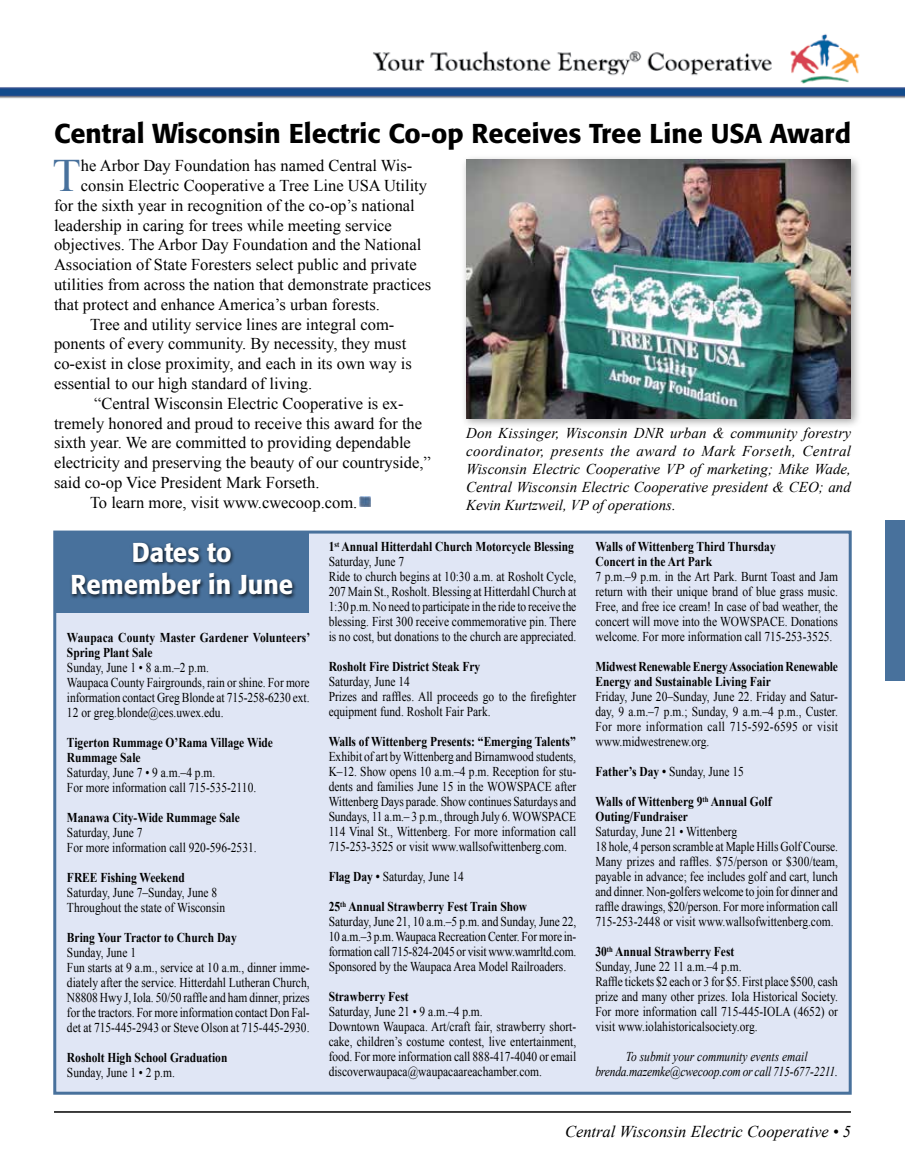
<style>
.page{position:relative;width:905px;height:1175px;background:#fff}
.page>*{position:absolute;margin:0;border:0;box-sizing:border-box;transform-origin:0 0}
.t1{font:46.35px "Times New Roman";color:#48719c}
.t2{font:500 27px "Formata";color:#000}
.t3{font:500 27px/32.4px "Formata";color:#fff;text-align:center;scale:.95 1}
.t4{font:16.5px "Times New Roman";color:#000}
.t5{font:italic 16.5px "Times New Roman";color:#000}
.t6{font:italic 15px/18px "Times New Roman";color:#000;text-align:justify}
.t7{font:13.5px/15px "Times New Roman";color:#000;scale:.85 1}
.t8{font:italic 13.5px/15px "Times New Roman";letter-spacing:-.015em;color:#000;text-align:center;scale:.85 1}
.t9{font:700 13.5px/15px "Times New Roman";color:#000;scale:.85 1}
.s1{font-weight:700}
.s2{font-weight:400}
</style>
<div class="page">
<div style="left:53px;top:530px;width:798px;height:564px;background:#e0e6f5;border:3px solid #48719c"></div>
<div style="left:55px;top:531px;width:254px;height:81px;background:#48719c"></div>
<img style="left:0;top:34px;width:904px;height:65px">
<hr style="left:54px;top:1111px;width:796px;height:1px;background:#000">
<div style="left:885px;top:520px;width:19px;height:160px;background:#48719c"></div>
<div style="left:460px;top:154px;width:401px;height:275px;background:#000;opacity:.35"></div>
<img style="left:466px;top:160px;width:384px;height:258px">
<div style="left:70px;top:541px;width:227px;height:59px;background:#000;opacity:.75"></div>
<svg style="left:360px;top:496px;width:10px;height:11px"></svg>
<p class="t2" style="left:54px;top:117px;width:798px">Central Wisconsin Electric Co-op Receives Tree Line USA Award</p>
<p class="t1" style="left:53px;top:144px;width:30px">T</p>
<p class="t4" style="left:81px;top:154px;width:333px">he Arbor Day Foundation has named Central Wis-</p>
<p class="t4" style="left:81px;top:174px;width:347px">consin Electric Cooperative a Tree Line USA Utility</p>
<p class="t4" style="left:54px;top:194px;width:362px">for the sixth year in recognition of the co-op’s national</p>
<p class="t4" style="left:54px;top:214px;width:339px">leadership in caring for trees while meeting service</p>
<p class="t4" style="left:54px;top:234px;width:369px">objectives. The Arbor Day Foundation and the National</p>
<p class="t4" style="left:54px;top:253px;width:364px">Association of State Foresters select public and private</p>
<p class="t4" style="left:54px;top:273px;width:379px">utilities from across the nation that demonstrate practices</p>
<p class="t4" style="left:54px;top:293px;width:327px">that protect and enhance America’s urban forests.</p>
<p class="t4" style="left:90px;top:313px;width:306px">Tree and utility service lines are integral com-</p>
<p class="t4" style="left:54px;top:333px;width:354px">ponents of every community. By necessity, they must</p>
<p class="t4" style="left:54px;top:352px;width:359px">co-exist in close proximity, and each in its own way is</p>
<p class="t4" style="left:54px;top:372px;width:260px">essential to our high standard of living.</p>
<p class="t4" style="left:94px;top:392px;width:311px">“Central Wisconsin Electric Cooperative is ex-</p>
<p class="t4" style="left:54px;top:412px;width:369px">tremely honored and proud to receive this award for the</p>
<p class="t4" style="left:54px;top:432px;width:358px">sixth year. We are committed to providing dependable</p>
<p class="t4" style="left:54px;top:451px;width:378px">electricity and preserving the beauty of our countryside,”</p>
<p class="t4" style="left:54px;top:471px;width:267px">said co-op Vice President Mark Forseth.</p>
<p class="t4" style="left:90px;top:491px;width:269px">To learn more, visit www.cwecoop.com.</p>
<p class="t6" style="left:466px;top:423px;width:386px">Don Kissinger, Wisconsin DNR urban &amp; community forestry coordinator, presents the award to Mark Forseth, Central Wisconsin Electric Cooperative VP of marketing; Mike Wade, Central Wisconsin Electric Cooperative president &amp; CEO; and Kevin Kurtzweil, VP of operations.</p>
<p class="t3" style="left:70px;top:536px;width:236px">Dates to<br>Remember in June</p>
<p class="t7" style="left:67px;top:629px;width:288px"><span class="s1">Waupaca County Master Gardener Volunteers’ Spring Plant Sale<br></span>Sunday, June 1 • 8 a.m.–2 p.m.<br>Waupaca County Fairgrounds, rain or shine. For more information contact Greg Blonde at 715-258-6230 ext.<br>12 or greg.blonde@ces.uwex.edu.</p>
<p class="t7" style="left:67px;top:734px;width:244px"><span class="s1">Tigerton Rummage O’Rama Village Wide<br>Rummage Sale<br></span>Saturday, June 7 • 9 a.m.–4 p.m.<br>For more information call 715-535-2110.</p>
<p class="t7" style="left:67px;top:809px;width:225px"><span class="s1">Manawa City-Wide Rummage Sale<br></span>Saturday, June 7<br>For more information call 920-596-2531.</p>
<p class="t7" style="left:67px;top:869px;width:187px"><span class="s1">FREE Fishing Weekend<br></span>Saturday, June 7–Sunday, June 8<br>Throughout the state of Wisconsin</p>
<p class="t7" style="left:67px;top:929px;width:287px"><span class="s1">Bring Your Tractor to Church Day<br></span>Sunday, June 1<br>Fun starts at 9 a.m., service at 10 a.m., dinner imme&shy;diately after the service. Hitterdahl Lutheran Church, N8808 Hwy J, Iola. 50/50 raffle and ham dinner, prizes for the tractors. For more information contact Don Fal&shy;det at 715-445-2943 or Steve Olson at 715-445-2930.</p>
<p class="t9" style="left:67px;top:1049px;width:190px">Rosholt High School Graduation<br><span class="s2">Sunday, June 1 • 2 p.m.</span></p>
<p class="t7" style="left:328px;top:539px;width:293px"><span class="s1">1</span><sup>st</sup> <span class="s1">Annual Hitterdahl Church Motorcycle Blessing </span>Saturday, June 7<br>Ride to church begins at 10:30 a.m. at Rosholt Cycle, 207 Main St., Rosholt. Blessing at Hitterdahl Church at 1:30 p.m. No need to participate in the ride to receive the blessing. First 300 receive commemorative pin. There is no cost, but donations to the church are appreciated.</p>
<p class="t7" style="left:329px;top:659px;width:293px"><span class="s1">Rosholt Fire District Steak Fry<br></span>Saturday, June 14<br>Prizes and raffles. All proceeds go to the firefighter equipment fund. Rosholt Fair Park.</p>
<p class="t7" style="left:328px;top:734px;width:293px;text-align:justify"><span class="s1">Walls of Wittenberg Presents: “Emerging Talents” </span>Exhibit of art by Wittenberg and Birnamwood students, K–12. Show opens 10 a.m.–4 p.m. Reception for stu&shy;dents and families June 15 in the WOWSPACE after Wittenberg Days parade. Show continues Saturdays and Sundays, 11 a.m.– 3 p.m., through July 6. WOWSPACE 114 Vinal St., Wittenberg. For more information call 715-253-3525 or visit www.wallsofwittenberg.com.</p>
<p class="t7" style="left:328px;top:869px;width:161px"><span class="s1">Flag Day •</span> Saturday, June 14</p>
<p class="t7" style="left:328px;top:899px;width:293px"><span class="s1">25</span><sup>th</sup> <span class="s1">Annual Strawberry Fest Train Show<br></span>Saturday, June 21, 10 a.m.–5 p.m. and Sunday, June 22, 10 a.m.–3 p.m. Waupaca Recreation Center. For more in&shy;formation call 715-824-2045 or visit www.wamrltd.com.<br>Sponsored by the Waupaca Area Model Railroaders.</p>
<p class="t7" style="left:328px;top:989px;width:293px"><span class="s1">Strawberry Fest<br></span>Saturday, June 21 • 9 a.m.–4 p.m.<br>Downtown Waupaca. Art/craft fair, strawberry short&shy;cake, children’s costume contest, live entertainment, food. For more information call 888-417-4040 or email discoverwaupaca@waupacaareachamber.com.</p>
<p class="t7" style="left:595px;top:539px;width:287px"><span class="s1">Walls of Wittenberg Third Thursday<br>Concert in the Art Park<br></span>7 p.m.–9 p.m. in the Art Park. Burnt Toast and Jam return with their unique brand of blue grass music.<br>Free, and free ice cream! In case of bad weather, the concert will move into the WOWSPACE. Donations welcome. For more information call 715-253-3525.</p>
<p class="t7" style="left:595px;top:659px;width:287px"><span class="s1">Midwest Renewable Energy Association Renewable Energy and Sustainable Living Fair<br></span>Friday, June 20–Sunday, June 22. Friday and Satur&shy;day, 9 a.m.–7 p.m.; Sunday, 9 a.m.–4 p.m., Custer.<br>For more information call 715-592-6595 or visit www.midwestrenew.org.</p>
<p class="t7" style="left:595px;top:764px;width:176px"><span class="s1">Father’s Day •</span> Sunday, June 15</p>
<p class="t7" style="left:595px;top:794px;width:287px"><span class="s1">Walls of Wittenberg 9</span><sup>th</sup> <span class="s1">Annual Golf Outing/Fundraiser<br></span>Saturday, June 21 • Wittenberg<br>18 hole, 4 person scramble at Maple Hills Golf Course.<br>Many prizes and raffles. $75/person or $300/team, payable in advance; fee includes golf and cart, lunch and dinner. Non-golfers welcome to join for dinner and raffle drawings, $20/person. For more information call 715-253-2448 or visit www.wallsofwittenberg.com.</p>
<p class="t7" style="left:595px;top:944px;width:287px"><span class="s1">30</span><sup>th</sup> <span class="s1">Annual Strawberry Fest<br></span>Sunday, June 22 11 a.m.–4 p.m.<br>Raffle tickets $2 each or 3 for $5. First place $500, cash prize and many other prizes. Iola Historical Society.<br>For more information call 715-445-IOLA (4652) or visit www.iolahistoricalsociety.org.</p>
<p class="t8" style="left:595px;top:1049px;width:287px">To submit your community events email brenda.mazemke@cwecoop.com or call 715-677-2211.</p>
<p class="t5" style="left:565px;top:1120px;width:287px">Central Wisconsin Electric Cooperative • 5</p>
</div>
